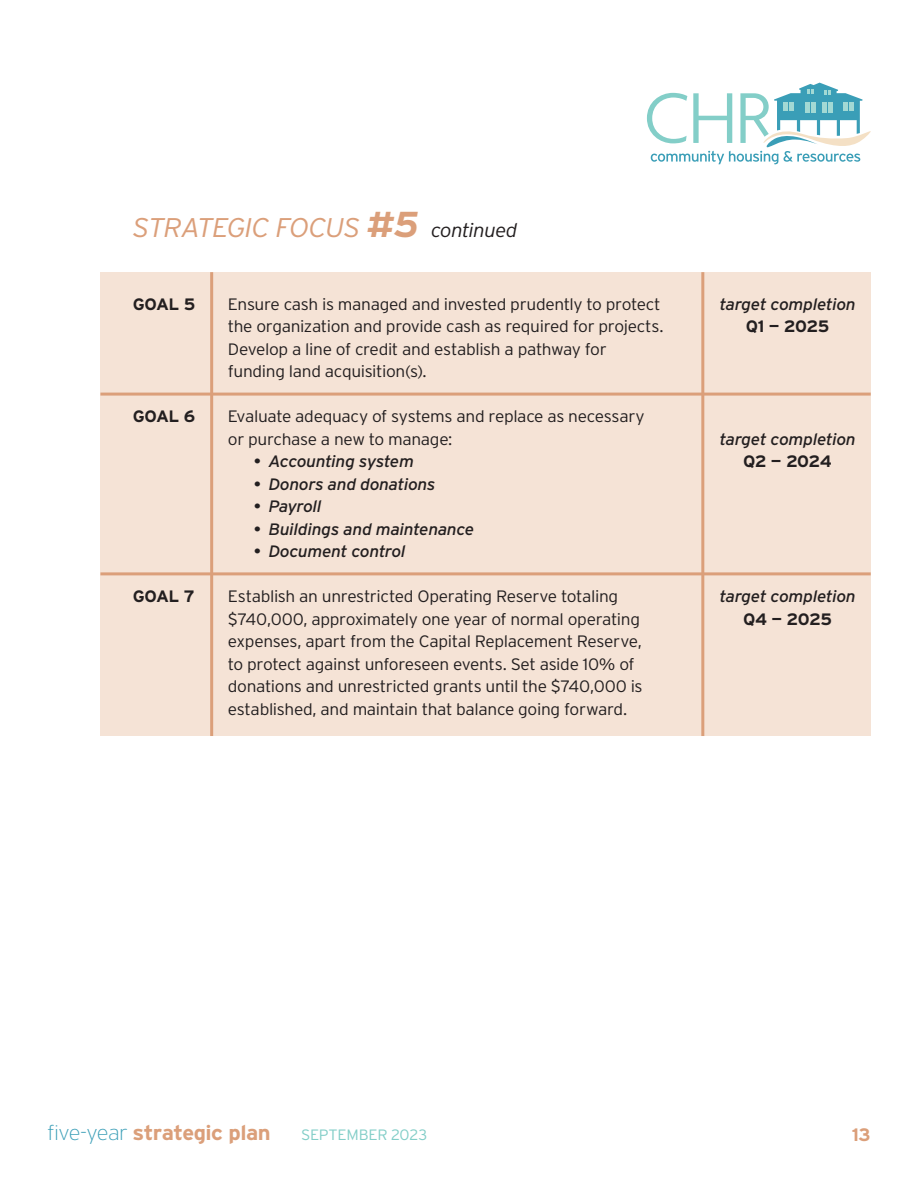
<style>
.page{position:relative;width:918px;height:1188px;background:#fff}
.page>*{position:absolute;margin:0;border:0;box-sizing:border-box;transform-origin:0 0}
.t1{font:italic 300 27px "Interstate";letter-spacing:-.035em;color:#db9f7a;scale:1.05 1}
.t2{font:700 21px "Interstate";letter-spacing:-.025em;color:#db9f7a;scale:1.05 1}
.t3{font:700 18px "Interstate";color:#db9f7a;scale:1.05 1}
.t4{font:300 16.5px/22.5px "Interstate";letter-spacing:-.02em;color:#231f20;scale:1.05 1}
.t5{font:italic 16.5px "Interstate";letter-spacing:-.02em;color:#231f20;scale:1.05 1}
.t6{font:700 16.5px "Interstate";letter-spacing:-.03em;color:#231f20;scale:1.05 1}
.s1{font-weight:700;font-size:36px}
.s2{font-size:19.5px;color:#231f20}
.s3{font-weight:200;color:#3a9eb7}
.s4{font-weight:300;font-size:15px;color:#83cec8}
</style>
<div class="page">
<div style="left:100px;top:272px;width:771px;height:464px;background:#f5e3d6"></div>
<svg style="left:647px;top:83px;width:224px;height:81px"></svg>
<hr style="left:210px;top:272px;width:3px;height:464px;background:#db9f7a">
<hr style="left:701px;top:272px;width:3px;height:464px;background:#db9f7a">
<hr style="left:100px;top:393px;width:771px;height:3px;background:#db9f7a">
<hr style="left:100px;top:572px;width:771px;height:3px;background:#db9f7a">
<h1 class="t1" style="left:133px;top:213px;width:368px">STRATEGIC FOCUS <span class="s1">#5</span> <span class="s2">continued</span></h1>
<p class="t6" style="left:133px;top:295px;width:61px">GOAL 5</p>
<p class="t6" style="left:133px;top:407px;width:61px">GOAL 6</p>
<p class="t6" style="left:133px;top:587px;width:60px">GOAL 7</p>
<p class="t4" style="left:228px;top:292px;width:416px">Ensure cash is managed and invested prudently to protect the organization and provide cash as required for projects.<br>Develop a line of credit and establish a pathway for funding land acquisition(s).</p>
<p class="t4" style="left:228px;top:405px;width:398px">Evaluate adequacy of systems and replace as necessary or purchase a new to manage:</p>
<p class="t5" style="left:253px;top:452px;width:154px">• Accounting system</p>
<p class="t5" style="left:253px;top:475px;width:175px">• Donors and donations</p>
<p class="t5" style="left:253px;top:497px;width:66px">• Payroll</p>
<p class="t5" style="left:253px;top:520px;width:212px">• Buildings and maintenance</p>
<p class="t5" style="left:253px;top:542px;width:146px">• Document control</p>
<p class="t4" style="left:228px;top:585px;width:397px">Establish an unrestricted Operating Reserve totaling $740,000, approximately one year of normal operating expenses, apart from the Capital Replacement Reserve, to protect against unforeseen events. Set aside 10% of donations and unrestricted grants until the $740,000 is established, and maintain that balance going forward.</p>
<p class="t5" style="left:719px;top:295px;width:131px">target completion</p>
<p class="t6" style="left:746px;top:317px;width:81px">Q1 — 2025</p>
<p class="t5" style="left:719px;top:430px;width:131px">target completion</p>
<p class="t6" style="left:743px;top:452px;width:86px">Q2 — 2024</p>
<p class="t5" style="left:719px;top:587px;width:131px">target completion</p>
<p class="t6" style="left:743px;top:610px;width:86px">Q4 — 2025</p>
<p class="t2" style="left:47px;top:1121px;width:363px"><span class="s3">five-year</span> strategic plan <span class="s4">SEPTEMBER 2023</span></p>
<p class="t3" style="left:852px;top:1124px;width:20px">13</p>
</div>
